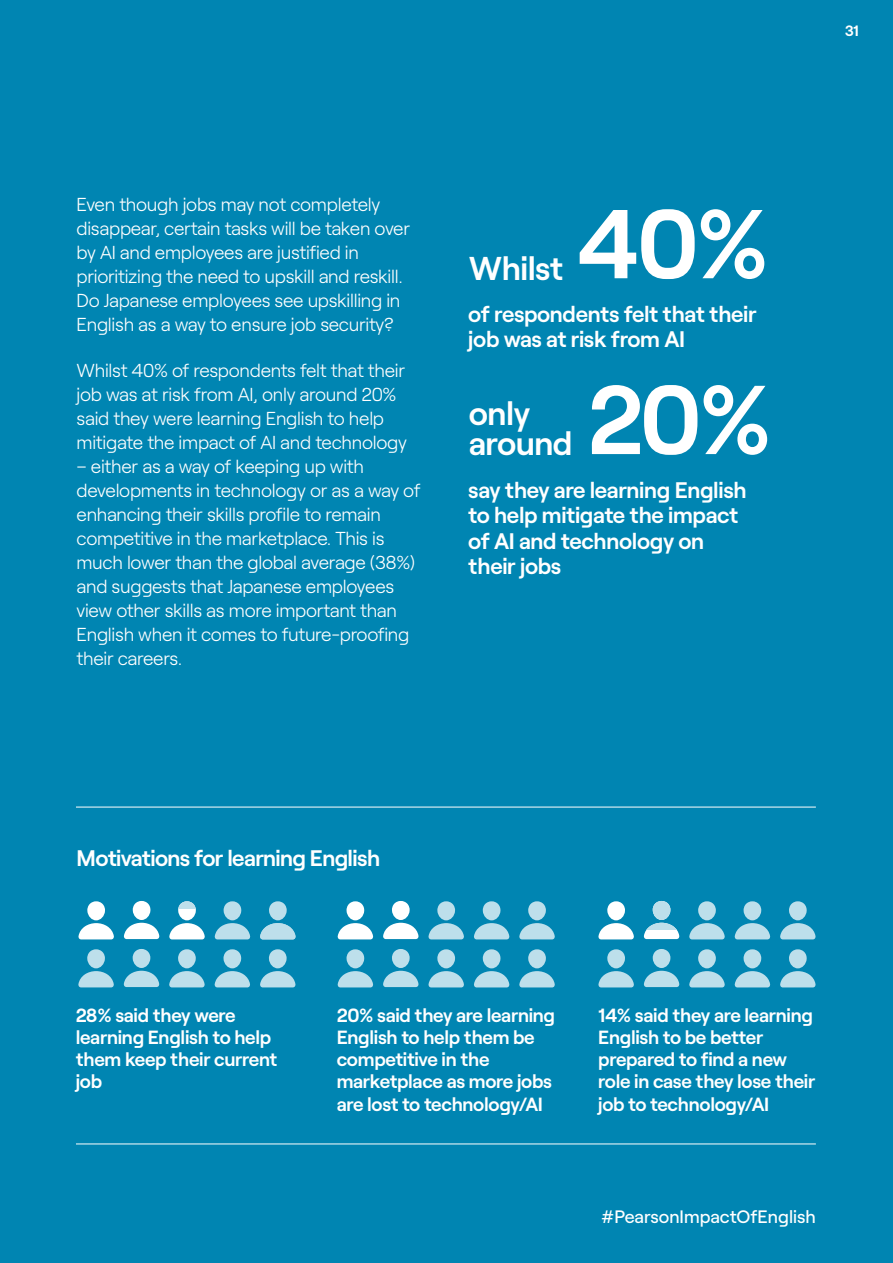
<style>
.page{position:relative;width:893px;height:1263px;background:#0085b2}
.page>*{position:absolute;margin:0;border:0;box-sizing:border-box;transform-origin:0 0}
.t1{font:600 97.5px "Roobert";color:#fff}
.t2{font:600 33px/30px "Roobert";letter-spacing:-.015em;color:#fff}
.t3{font:600 22.5px/25.5px "Roobert";letter-spacing:-.015em;color:#fff}
.t4{font:600 19.05px/22.2px "Roobert";letter-spacing:-.015em;color:#fff}
.t5{font:300 18.75px/24px "Roobert";letter-spacing:-.015em;color:#fff}
.t6{font:500 18px "Roobert";color:#fff}
.t7{font:600 15px "Roobert";color:#fff}
</style>
<div class="page">
<svg style="left:78px;top:901px;width:36px;height:38px"></svg>
<svg style="left:124px;top:901px;width:35px;height:38px"></svg>
<svg style="left:215px;top:901px;width:35px;height:38px"></svg>
<svg style="left:78px;top:949px;width:36px;height:38px"></svg>
<svg style="left:124px;top:949px;width:35px;height:38px"></svg>
<svg style="left:169px;top:949px;width:36px;height:38px"></svg>
<svg style="left:215px;top:949px;width:35px;height:38px"></svg>
<svg style="left:260px;top:949px;width:36px;height:38px"></svg>
<svg style="left:260px;top:901px;width:36px;height:38px"></svg>
<svg style="left:338px;top:949px;width:35px;height:38px"></svg>
<svg style="left:383px;top:949px;width:36px;height:38px"></svg>
<svg style="left:428px;top:949px;width:36px;height:38px"></svg>
<svg style="left:474px;top:949px;width:35px;height:38px"></svg>
<svg style="left:519px;top:949px;width:36px;height:38px"></svg>
<svg style="left:338px;top:901px;width:35px;height:38px"></svg>
<svg style="left:383px;top:901px;width:36px;height:38px"></svg>
<svg style="left:428px;top:901px;width:36px;height:38px"></svg>
<svg style="left:474px;top:901px;width:35px;height:38px"></svg>
<svg style="left:519px;top:901px;width:36px;height:38px"></svg>
<svg style="left:598px;top:949px;width:36px;height:38px"></svg>
<svg style="left:644px;top:949px;width:35px;height:38px"></svg>
<svg style="left:689px;top:949px;width:36px;height:38px"></svg>
<svg style="left:735px;top:949px;width:35px;height:38px"></svg>
<svg style="left:780px;top:949px;width:36px;height:38px"></svg>
<svg style="left:598px;top:901px;width:36px;height:38px"></svg>
<svg style="left:689px;top:901px;width:36px;height:38px"></svg>
<svg style="left:735px;top:901px;width:35px;height:38px"></svg>
<svg style="left:780px;top:901px;width:36px;height:38px"></svg>
<svg style="left:169px;top:901px;width:36px;height:38px"></svg>
<svg style="left:644px;top:901px;width:35px;height:38px"></svg>
<hr style="left:76px;top:1143px;width:740px;height:1px;background:#fff">
<hr style="left:76px;top:807px;width:740px;height:1px;background:#fff">
<p class="t5" style="left:77px;top:191px;width:335px">Even though jobs may not completely disappear, certain tasks will be taken over by AI and employees are justified in prioritizing the need to upskill and reskill.<br>Do Japanese employees see upskilling in English as a way to ensure job security?</p>
<p class="t5" style="left:77px;top:357px;width:332px">Whilst 40% of respondents felt that their job was at risk from AI, only around 20% said they were learning English to help mitigate the impact of AI and technology</p>
<p class="t5" style="left:77px;top:453px;width:346px">– either as a way of keeping up with developments in technology or as a way of enhancing their skills profile to remain competitive in the marketplace. This is much lower than the global average (38%) and suggests that Japanese employees view other skills as more important than English when it comes to future-proofing their careers.</p>
<h1 class="t1" style="left:576px;top:169px;width:194px">40%</h1>
<p class="t3" style="left:468px;top:299px;width:290px">of respondents felt that their job was at risk from AI</p>
<h2 class="t2" style="left:469px;top:251px;width:96px">Whilst</h2>
<h1 class="t1" style="left:587px;top:345px;width:186px">20%</h1>
<p class="t3" style="left:468px;top:475px;width:280px">say they are learning English to help mitigate the impact of AI and technology on their jobs</p>
<h2 class="t2" style="left:469px;top:395px;width:105px">only around</h2>
<p class="t7" style="left:845px;top:19px;width:16px">31</p>
<p class="t3" style="left:77px;top:843px;width:305px">Motivations for learning English</p>
<p class="t4" style="left:76px;top:1002px;width:203px">28% said they were learning English to help them keep their current job</p>
<p class="t4" style="left:337px;top:1002px;width:220px">20% said they are learning<br>English to help them be competitive in the marketplace as more jobs are lost to technology/AI</p>
<p class="t4" style="left:598px;top:1002px;width:219px">14% said they are learning<br>English to be better prepared to find a new role in case they lose their job to technology/AI</p>
<p class="t6" style="left:601px;top:1203px;width:216px">#PearsonImpactOfEnglish</p>
</div>
